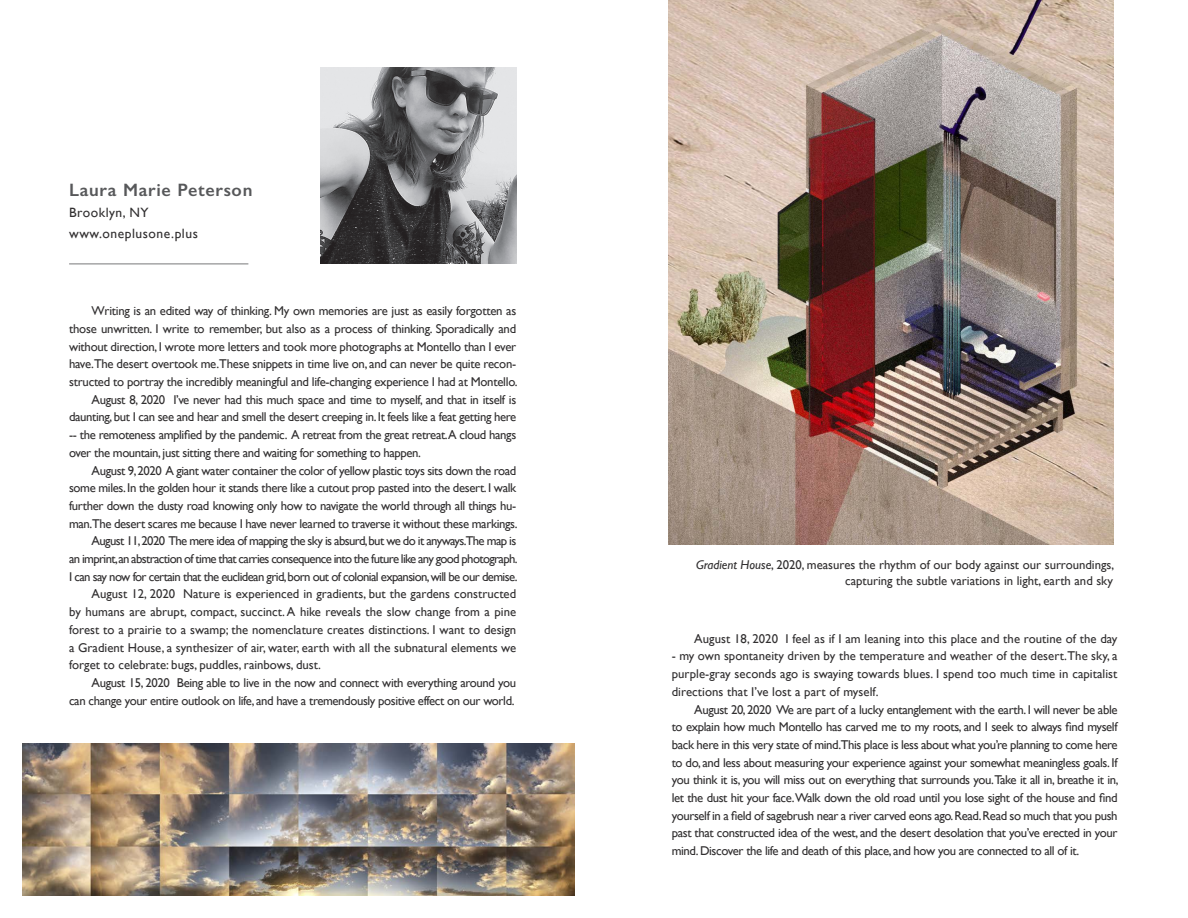
<style>
.page{position:relative;width:1188px;height:918px;background:#fff}
.page>*{position:absolute;margin:0;border:0;box-sizing:border-box;transform-origin:0 0}
.t1{font:600 18px "Gill Sans";letter-spacing:.04em;color:#57585a}
.t2{font:13.5px "Gill Sans";letter-spacing:.04em;color:#312f30}
.t3{font:12.75px/17.7px "Gill Sans";letter-spacing:-.03em;color:#312f30;text-align:justify}
.t4{font:12.75px "Gill Sans";color:#312f30}
.t5{font:12.75px "Gill Sans";letter-spacing:.005em;color:#312f30}
.s1{font-style:italic}
</style>
<div class="page">
<img style="left:320px;top:68px;width:197px;height:196px">
<hr style="left:69px;top:263px;width:179px;height:2px;background:#57585a">
<img style="left:668px;top:0;width:446px;height:545px">
<img style="left:22px;top:744px;width:552px;height:152px">
<p class="t1" style="left:69px;top:179px;width:185px">Laura Marie Peterson</p>
<p class="t2" style="left:69px;top:204px;width:81px">Brooklyn, NY</p>
<p class="t2" style="left:69px;top:225px;width:130px">www.oneplusone.plus</p>
<p class="t3" style="left:69px;top:302px;width:450px;text-indent:22px">Writing is an edited way of thinking. My own memories are just as easily forgotten as those unwritten. I write to remember, but also as a process of thinking. Sporadically and without direction, I wrote more letters and took more photographs at Montello than I ever have.The desert overtook me.These snippets in time live on, and can never be quite recon&shy;structed to portray the incredibly meaningful and life-changing experience I had at Montello.</p>
<p class="t3" style="left:69px;top:391px;width:449px;text-indent:22px">August 8, 2020 I’ve never had this much space and time to myself, and that in itself is daunting, but I can see and hear and smell the desert creeping in. It feels like a feat getting here -- the remoteness amplified by the pandemic. A retreat from the great retreat.A cloud hangs over the mountain, just sitting there and waiting for something to happen.</p>
<p class="t3" style="left:69px;top:461px;width:450px;text-indent:22px">August 9, 2020 A giant water container the color of yellow plastic toys sits down the road some miles. In the golden hour it stands there like a cutout prop pasted into the desert. I walk further down the dusty road knowing only how to navigate the world through all things hu&shy;man.The desert scares me because I have never learned to traverse it without these markings.</p>
<p class="t3" style="left:69px;top:532px;width:450px;text-indent:22px">August 11, 2020 The mere idea of mapping the sky is absurd, but we do it anyways.The map is an imprint,an abstraction of time that carries consequence into the future like any good photograph.<br>I can say now for certain that the euclidean grid, born out of colonial expansion, will be our demise.</p>
<p class="t3" style="left:69px;top:585px;width:449px;text-indent:22px">August 12, 2020 Nature is experienced in gradients, but the gardens constructed by humans are abrupt, compact, succinct. A hike reveals the slow change from a pine forest to a prairie to a swamp; the nomenclature creates distinctions. I want to design a Gradient House, a synthesizer of air, water, earth with all the subnatural elements we forget to celebrate: bugs, puddles, rainbows, dust.</p>
<p class="t3" style="left:69px;top:674px;width:449px;text-align:right">August 15, 2020 Being able to live in the now and connect with everything around you<br>can change your entire outlook on life, and have a tremendously positive effect on our world.</p>
<p class="t4" style="left:696px;top:557px;width:420px"><span class="s1">Gradient House</span>, 2020, measures the rhythm of our body against our surroundings,</p>
<p class="t4" style="left:845px;top:574px;width:269px">capturing the subtle variations in light, earth and sky</p>
<p class="t5" style="left:694px;top:631px;width:425px">August 18, 2020 I feel as if I am leaning into this place and the routine of the day</p>
<p class="t3" style="left:672px;top:647px;width:447px">- my own spontaneity driven by the temperature and weather of the desert.The sky, a purple-gray seconds ago is swaying towards blues. I spend too much time in capitalist directions that I’ve lost a part of myself.</p>
<p class="t3" style="left:672px;top:700px;width:448px;text-indent:22px">August 20, 2020 We are part of a lucky entanglement with the earth. I will never be able to explain how much Montello has carved me to my roots, and I seek to always find myself back here in this very state of mind.This place is less about what you’re planning to come here to do, and less about measuring your experience against your somewhat meaningless goals. If you think it is, you will miss out on everything that surrounds you.Take it all in, breathe it in, let the dust hit your face.Walk down the old road until you lose sight of the house and find yourself in a field of sagebrush near a river carved eons ago. Read. Read so much that you push past that constructed idea of the west, and the desert desolation that you’ve erected in your mind. Discover the life and death of this place, and how you are connected to all of it.</p>
</div>
